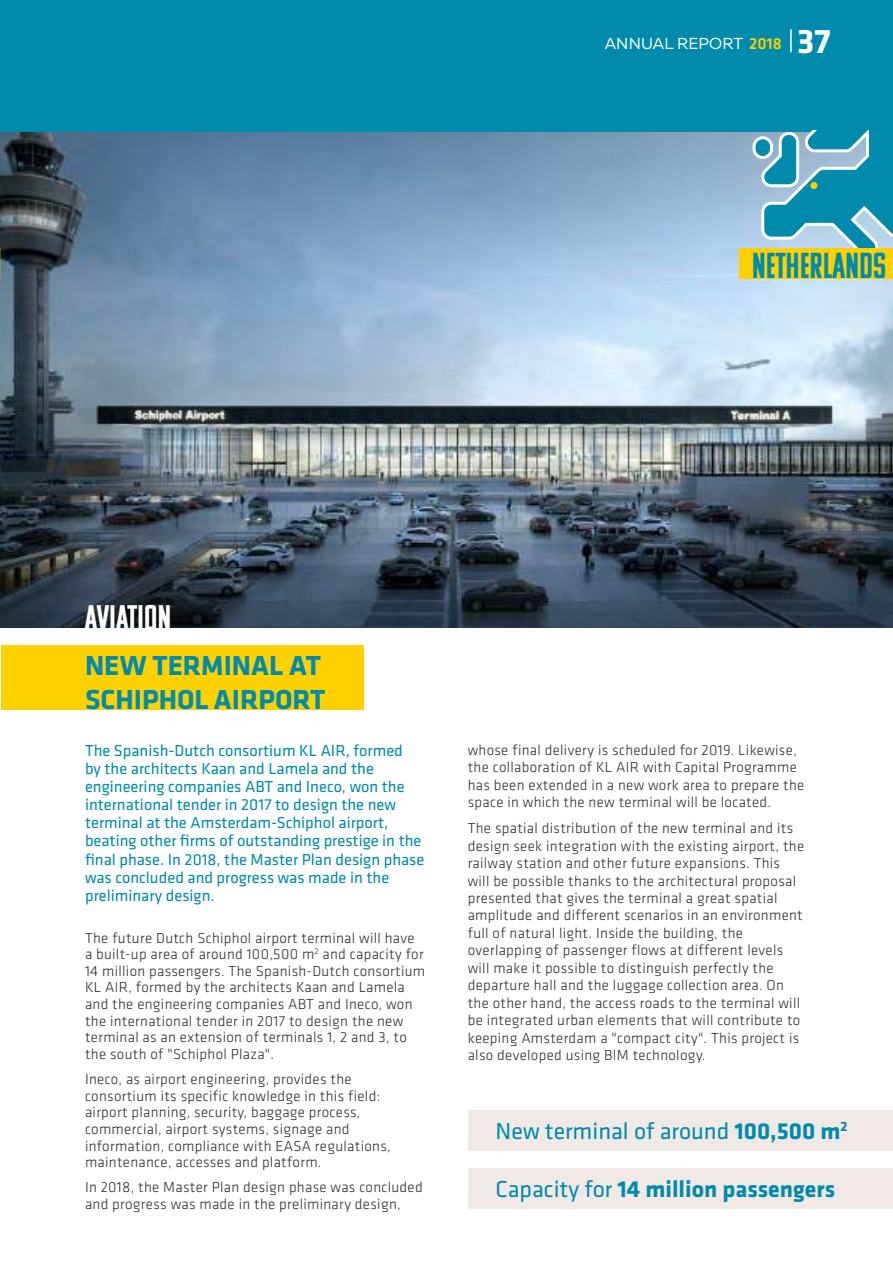
<style>
.page{position:relative;width:893px;height:1263px;background:#fff}
.page>*{position:absolute;margin:0;border:0;box-sizing:border-box;transform-origin:0 0}
.t1{font:36px "Komu A";color:#008bac}
.t2{font:35.55px "Komu A";color:#fff}
.t3{font:700 28.5px/34.2px "Klavika";color:#008bac}
.t4{font:700 24px "Klavika";color:#008bac}
.t5{font:24px "Klavika";color:#008bac}
.t6{font:16.5px/18.1px "Klavika";color:#008bac}
.t7{font:15.9px "Muller";letter-spacing:.01em;color:#fff}
.t8{font:300 15px/17.4px "Klavika";letter-spacing:.02em;color:#2e292a}
.s1{font-family:"Klavika";font-weight:500;font-size:16.5px;color:#fece00}
.s2{font-family:"Klavika";font-weight:700;font-size:35.4px}
.s3{font-weight:700}
.s4{font-weight:400}
</style>
<div class="page">
<div style="left:1px;top:645px;width:363px;height:64px;background:#ffd100"></div>
<img style="left:0;top:266px;width:1px;height:279px">
<img style="left:1px;top:132px;width:892px;height:495px">
<div style="left:0;top:0;width:893px;height:132px;background:#008bac"></div>
<svg style="left:749px;top:131px;width:144px;height:117px;background:#56abc5"></svg>
<div style="left:810px;top:182px;width:7px;height:7px;background:#ffd100;border-radius:50%"></div>
<div style="left:740px;top:248px;width:153px;height:31px;background:#ffd100"></div>
<svg style="left:0;top:132px;width:1px;height:134px"></svg>
<div style="left:469px;top:1168px;width:424px;height:40px;background:#f0e9e5"></div>
<div style="left:469px;top:1110px;width:424px;height:40px;background:#f0e9e5"></div>
<hr style="left:790px;top:29px;width:2px;height:23px;background:#fff">
<p class="t7" style="left:605px;top:34px;width:227px">ANNUAL REPORT <span class="s1">2018</span> <span class="s2">37</span></p>
<h1 class="t1" style="left:752px;top:247px;width:136px">NETHERLANDS</h1>
<h2 class="t2" style="left:85px;top:599px;width:88px">AVIATION</h2>
<h3 class="t3" style="left:85px;top:649px;width:242px">NEW TERMINAL AT<br>SCHIPHOL AIRPORT</h3>
<p class="t6" style="left:85px;top:741px;width:341px">The Spanish-Dutch consortium KL AIR, formed<br>by the architects Kaan and Lamela and the engineering companies ABT and Ineco, won the international tender in 2017 to design the new terminal at the Amsterdam-Schiphol airport, beating other firms of outstanding prestige in the final phase. In 2018, the Master Plan design phase was concluded and progress was made in the preliminary design.</p>
<p class="t8" style="left:85px;top:929px;width:342px;line-height:16.6px">The future Dutch Schiphol airport terminal will have a built-up area of around 100,500 m<sup>2</sup> and capacity for 14 million passengers. The Spanish-Dutch consortium KL AIR, formed by the architects Kaan and Lamela and the engineering companies ABT and Ineco, won the international tender in 2017 to design the new terminal as an extension of terminals 1, 2 and 3, to the south of "Schiphol Plaza".</p>
<p class="t8" style="left:85px;top:1071px;width:307px;line-height:16.6px">Ineco, as airport engineering, provides the consortium its specific knowledge in this field: airport planning, security, baggage process, commercial, airport systems, signage and information, compliance with EASA regulations, maintenance, accesses and platform.</p>
<p class="t8" style="left:85px;top:1179px;width:339px;line-height:16.6px">In 2018, the Master Plan design phase was concluded and progress was made in the preliminary design,</p>
<p class="t8" style="left:468px;top:741px;width:338px">whose final delivery is scheduled for 2019. Likewise, the collaboration of KL AIR with Capital Programme has been extended in a new work area to prepare the space in which the new terminal will be located.</p>
<p class="t8" style="left:468px;top:820px;width:338px">The spatial distribution of the new terminal and its design seek integration with the existing airport, the railway station and other future expansions. This will be possible thanks to the architectural proposal presented that gives the terminal a great spatial amplitude and different scenarios in an environment full of natural light. Inside the building, the overlapping of passenger flows at different levels will make it possible to distinguish perfectly the departure hall and the luggage collection area. On the other hand, the access roads to the terminal will be integrated urban elements that will contribute to keeping Amsterdam a "compact city". This project is also developed using BIM technology.</p>
<h3 class="t5" style="left:496px;top:1118px;width:353px">New terminal of around <span class="s3">100,500 m</span><sup>2</sup></h3>
<h3 class="t4" style="left:496px;top:1175px;width:341px"><span class="s4">Capacity for</span> 14 million passengers</h3>
</div>
